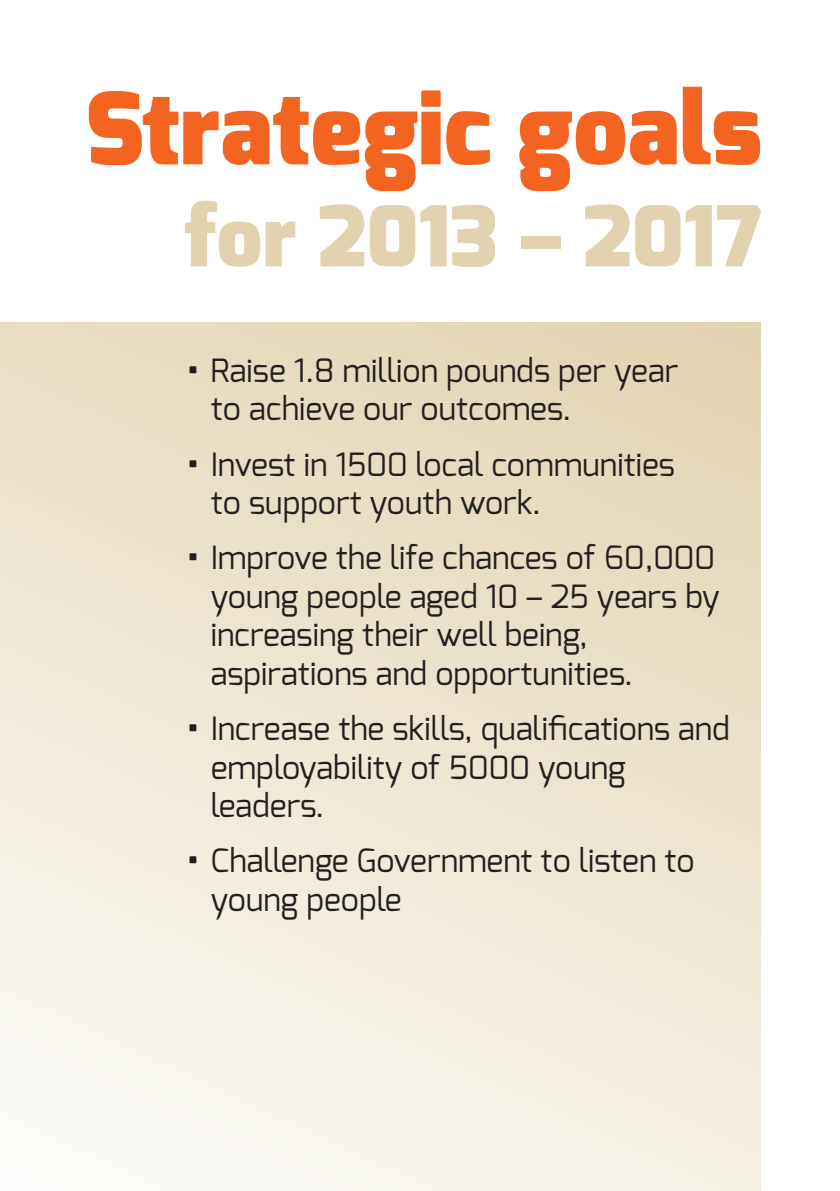
<style>
.page{position:relative;width:840px;height:1191px;background:#fff}
.page>*{position:absolute;margin:0;border:0;box-sizing:border-box;transform-origin:0 0}
.t1{font:900 99px "Exo";color:#f36421}
.t2{font:900 83.6px "Exo";color:#e2d2b0}
.t3{font:32px/38.4px "Exo";color:#231f20}
.s1{font-weight:900}
</style>
<div class="page">
<div style="left:0;top:322px;width:760px;height:869px;background:linear-gradient(to bottom,#e6d7b9,#f9f6ef)"></div>
<h1 class="t1" style="left:85px;top:72px;width:678px">Strategic goals</h1>
<h2 class="t2" style="left:184px;top:189px;width:579px">for 2013 – 2017</h2>
<p class="t3" style="left:210px;top:351px;width:469px;text-indent:-22px"><span class="s1">•</span> Raise 1.8 million pounds per year to achieve our outcomes.</p>
<p class="t3" style="left:210px;top:445px;width:465px;text-indent:-22px"><span class="s1">•</span> Invest in 1500 local communities to support youth work.</p>
<p class="t3" style="left:210px;top:539px;width:510px;text-indent:-22px"><span class="s1">•</span> Improve the life chances of 60,000 young people aged 10 – 25 years by increasing their well being, aspirations and opportunities.</p>
<p class="t3" style="left:211px;top:710px;width:520px;text-indent:-23px"><span class="s1">•</span> Increase the skills, qualifications and employability of 5000 young leaders.</p>
<p class="t3" style="left:211px;top:842px;width:485px;text-indent:-23px"><span class="s1">•</span> Challenge Government to listen to young people</p>
</div>
